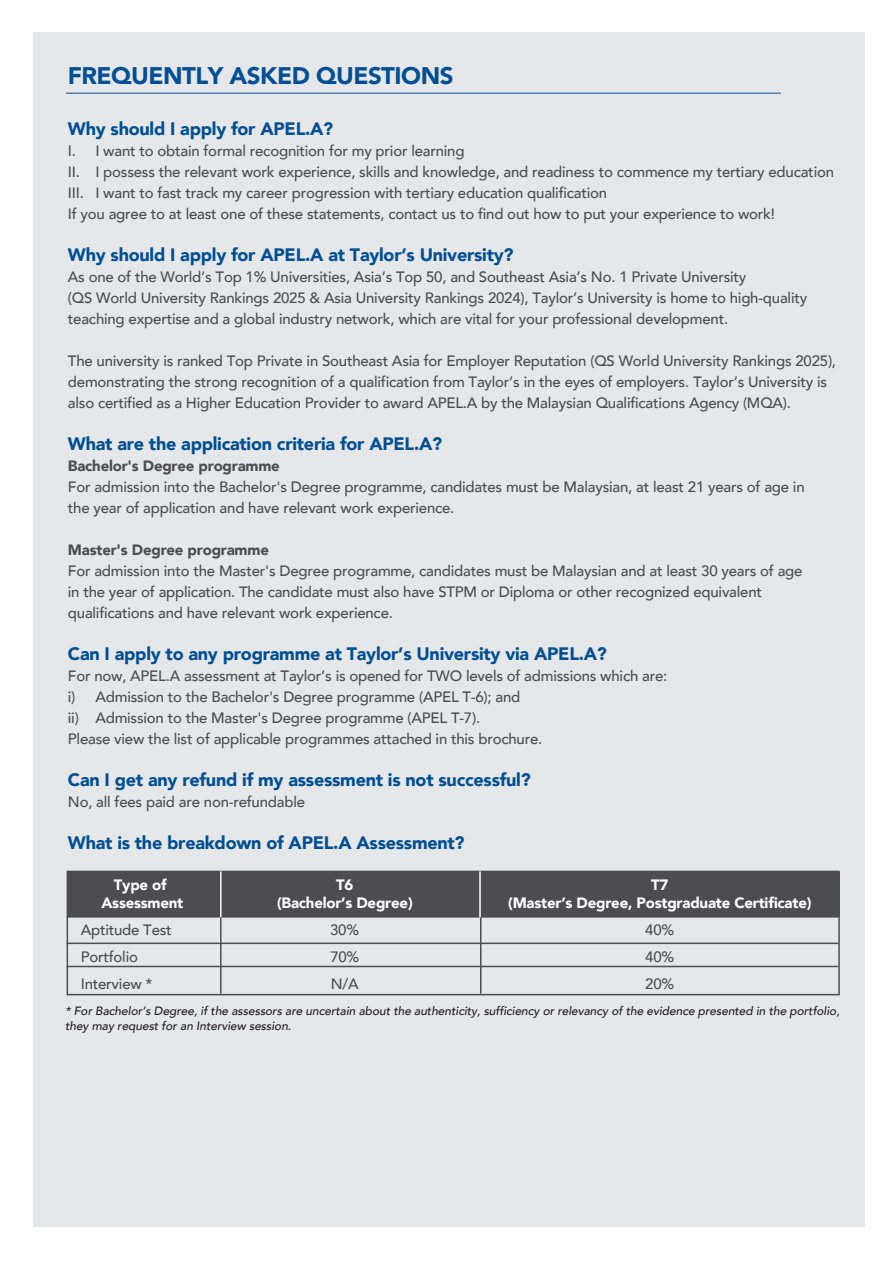
<style>
.page{position:relative;width:893px;height:1263px;background:#fff}
.page>*{position:absolute;margin:0;border:0;box-sizing:border-box;transform-origin:0 0}
.t1{font:900 24px "Avenir";letter-spacing:-.02em;color:#004f93}
.t2{font:900 18px "Avenir";letter-spacing:-.015em;color:#004f93}
.t3{font:500 15px/21px "Avenir";letter-spacing:-.015em;color:#4d4d4f}
.t4{font:900 15px "Avenir";letter-spacing:-.015em;color:#fff}
.t5{font:900 15px "Avenir";letter-spacing:-.015em;color:#4d4d4f}
.t6{font:italic 500 12px/14.4px "Avenir";letter-spacing:-.005em;color:#231f20}
</style>
<div class="page">
<div style="left:33px;top:32px;width:831px;height:1195px;background:#e6e7e8"></div>
<hr style="left:66px;top:93px;width:715px;height:1px;background:#004f93">
<div style="left:67px;top:871px;width:773px;height:124px;border:2px solid #4d4d4f"></div>
<hr style="left:67px;top:916px;width:771px;height:1px;background:#4d4d4f">
<hr style="left:67px;top:942px;width:771px;height:2px;background:#4d4d4f">
<hr style="left:67px;top:966px;width:771px;height:1px;background:#4d4d4f">
<hr style="left:220px;top:871px;width:2px;height:123px;background:#4d4d4f">
<hr style="left:480px;top:871px;width:1px;height:123px;background:#4d4d4f">
<div style="left:68px;top:872px;width:771px;height:44px;background:#4d4d4f"></div>
<hr style="left:220px;top:871px;width:2px;height:46px;background:#fff">
<hr style="left:479px;top:871px;width:2px;height:46px;background:#fff">
<h1 class="t1" style="left:68px;top:55px;width:387px">FREQUENTLY ASKED QUESTIONS</h1>
<p class="t2" style="left:68px;top:113px;width:267px">Why should I apply for APEL.A?</p>
<p class="t3" style="left:68px;top:139px;width:768px">I. I want to obtain formal recognition for my prior learning<br>II. I possess the relevant work experience, skills and knowledge, and readiness to commence my tertiary education III. I want to fast track my career progression with tertiary education qualification<br>If you agree to at least one of these statements, contact us to find out how to put your experience to work!</p>
<p class="t2" style="left:68px;top:239px;width:447px">Why should I apply for APEL.A at Taylor’s University?</p>
<p class="t3" style="left:68px;top:265px;width:741px">As one of the World’s Top 1% Universities, Asia’s Top 50, and Southeast Asia’s No. 1 Private University<br>(QS World University Rankings 2025 &amp; Asia University Rankings 2024), Taylor’s University is home to high-quality teaching expertise and a global industry network, which are vital for your professional development.</p>
<p class="t3" style="left:68px;top:349px;width:770px">The university is ranked Top Private in Southeast Asia for Employer Reputation (QS World University Rankings 2025), demonstrating the strong recognition of a qualification from Taylor’s in the eyes of employers. Taylor’s University is also certified as a Higher Education Provider to award APEL.A by the Malaysian Qualifications Agency (MQA).</p>
<p class="t2" style="left:68px;top:428px;width:376px">What are the application criteria for APEL.A?</p>
<p class="t5" style="left:68px;top:453px;width:213px">Bachelor's Degree programme</p>
<p class="t3" style="left:68px;top:475px;width:738px">For admission into the Bachelor's Degree programme, candidates must be Malaysian, at least 21 years of age in the year of application and have relevant work experience.</p>
<p class="t5" style="left:68px;top:537px;width:203px">Master's Degree programme</p>
<p class="t3" style="left:68px;top:559px;width:736px">For admission into the Master's Degree programme, candidates must be Malaysian and at least 30 years of age in the year of application. The candidate must also have STPM or Diploma or other recognized equivalent qualifications and have relevant work experience.</p>
<p class="t2" style="left:68px;top:638px;width:541px">Can I apply to any programme at Taylor’s University via APEL.A?</p>
<p class="t3" style="left:68px;top:664px;width:601px">For now, APEL.A assessment at Taylor’s is opened for TWO levels of admissions which are: i) Admission to the Bachelor's Degree programme (APEL T-6); and<br>ii) Admission to the Master's Degree programme (APEL T-7).<br>Please view the list of applicable programmes attached in this brochure.</p>
<p class="t2" style="left:68px;top:764px;width:464px">Can I get any refund if my assessment is not successful?</p>
<p class="t3" style="left:68px;top:790px;width:239px">No, all fees paid are non-refundable</p>
<p class="t2" style="left:68px;top:827px;width:398px">What is the breakdown of APEL.A Assessment?</p>
<p class="t4" style="left:114px;top:872px;width:54px">Type of</p>
<p class="t4" style="left:336px;top:872px;width:19px">T6</p>
<p class="t4" style="left:651px;top:872px;width:19px">T7</p>
<p class="t4" style="left:101px;top:890px;width:83px">Assessment</p>
<p class="t4" style="left:277px;top:890px;width:137px">(Bachelor’s Degree)</p>
<p class="t4" style="left:508px;top:890px;width:305px">(Master’s Degree, Postgraduate Certificate)</p>
<p class="t3" style="left:81px;top:918px;width:93px">Aptitude Test</p>
<p class="t3" style="left:330px;top:918px;width:31px">30%</p>
<p class="t3" style="left:645px;top:918px;width:31px">40%</p>
<p class="t3" style="left:81px;top:945px;width:59px">Portfolio</p>
<p class="t3" style="left:330px;top:945px;width:31px">70%</p>
<p class="t3" style="left:645px;top:945px;width:31px">40%</p>
<p class="t3" style="left:81px;top:972px;width:73px">Interview *</p>
<p class="t3" style="left:331px;top:972px;width:29px">N/A</p>
<p class="t3" style="left:645px;top:972px;width:31px">20%</p>
<p class="t6" style="left:65px;top:1004px;width:776px">* For Bachelor’s Degree, if the assessors are uncertain about the authenticity, sufficiency or relevancy of the evidence presented in the portfolio, they may request for an Interview session.</p>
</div>
